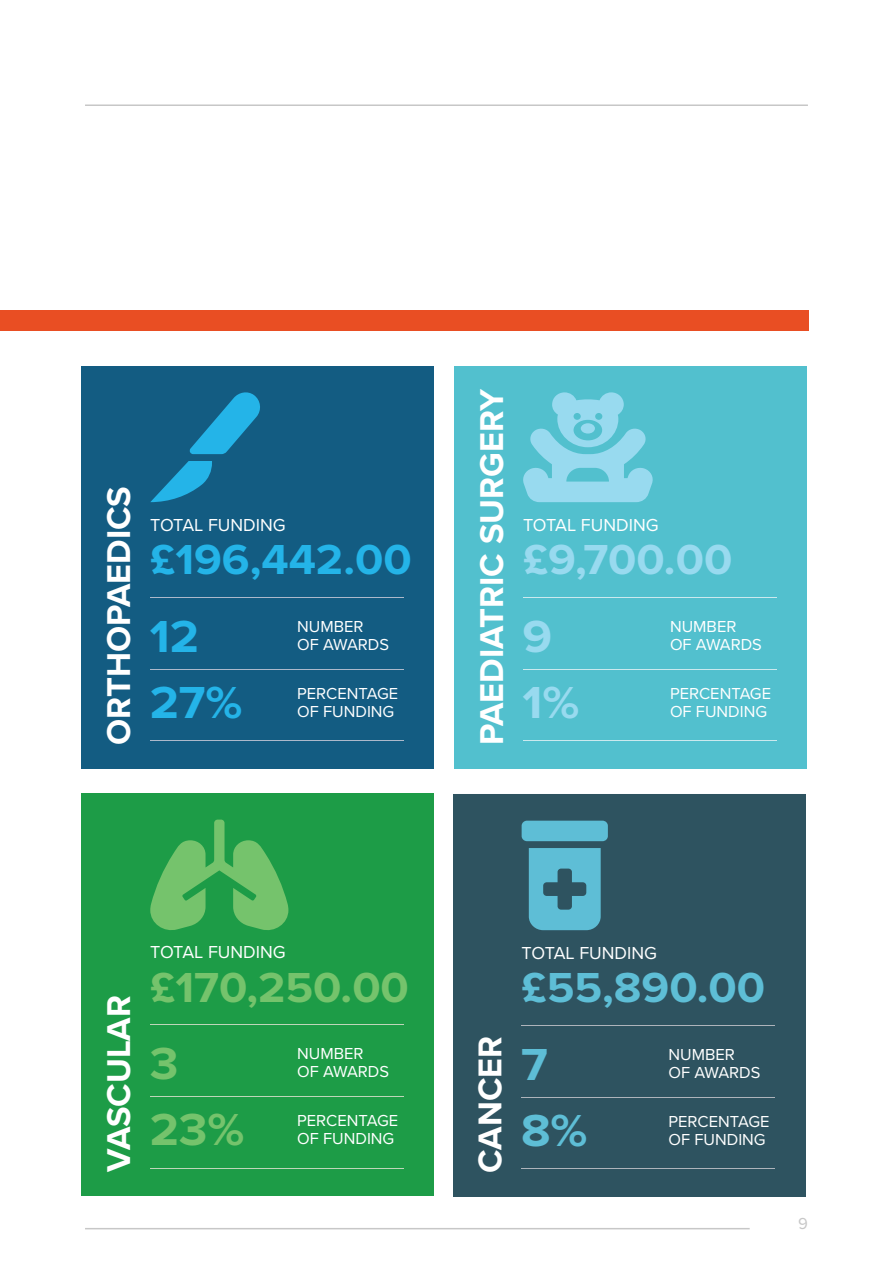
<style>
.page{position:relative;width:893px;height:1263px;background:#fff}
.page>*{position:absolute;margin:0;border:0;box-sizing:border-box;transform-origin:0 0}
.t1{font:700 46.5px "Proxima Nova";color:#24b4e8;scale:1.05 1}
.t2{font:700 46.5px "Proxima Nova";color:#75c36c;scale:1.05 1}
.t3{font:700 46.5px "Proxima Nova";color:#5ebed6;scale:1.05 1}
.t4{font:700 46.5px "Proxima Nova";color:#98daef;scale:1.05 1}
.t5{font:700 43.5px "Proxima Nova";color:#24b4e8;scale:1.05 1}
.t6{font:700 43.5px "Proxima Nova";color:#75c36c;scale:1.05 1}
.t7{font:700 43.5px "Proxima Nova";color:#5ebed6;scale:1.05 1}
.t8{font:700 43.5px "Proxima Nova";color:#98daef;scale:1.05 1}
.t9{font:700 34.2px "Proxima Nova";color:#fff}
.t10{font:18px "Proxima Nova";color:#fff}
.t11{font:16.5px/18px "Proxima Nova";color:#fff}
.t12{font:16.5px "Proxima Nova";color:#c7c7c7}
</style>
<div class="page">
<hr style="left:85px;top:104px;width:723px;height:2px;background:#c7c7c7">
<hr style="left:85px;top:1228px;width:665px;height:1px;background:#c7c7c7">
<div style="left:0;top:310px;width:809px;height:21px;background:#e94e23"></div>
<div style="left:82px;top:366px;width:352px;height:403px;background:#135c82"></div>
<hr style="left:150px;top:597px;width:254px;height:1px;background:#adb9cb">
<hr style="left:150px;top:669px;width:254px;height:1px;background:#adb9cb">
<hr style="left:150px;top:740px;width:254px;height:1px;background:#adb9cb">
<div style="left:453px;top:794px;width:352px;height:403px;background:#2e5360"></div>
<hr style="left:522px;top:1025px;width:253px;height:1px;background:#aeb4bb">
<hr style="left:522px;top:1097px;width:253px;height:1px;background:#aeb4bb">
<hr style="left:522px;top:1168px;width:253px;height:1px;background:#aeb4bb">
<svg style="left:522px;top:821px;width:86px;height:109px"></svg>
<svg style="left:150px;top:392px;width:110px;height:110px"></svg>
<div style="left:82px;top:793px;width:352px;height:403px;background:#1d9c47"></div>
<hr style="left:150px;top:1024px;width:254px;height:1px;background:#bed6b9">
<hr style="left:150px;top:1096px;width:254px;height:1px;background:#bed6b9">
<hr style="left:150px;top:1168px;width:254px;height:1px;background:#bed6b9">
<div style="left:454px;top:366px;width:353px;height:403px;background:#52c0ce"></div>
<hr style="left:523px;top:597px;width:254px;height:1px;background:#cbe9ee">
<hr style="left:523px;top:669px;width:254px;height:1px;background:#cbe9ee">
<hr style="left:523px;top:740px;width:254px;height:1px;background:#cbe9ee">
<svg style="left:523px;top:392px;width:130px;height:110px"></svg>
<svg style="left:150px;top:819px;width:138px;height:111px"></svg>
<h3 class="t9" style="left:93px;top:745px;width:260px;rotate:-90deg">ORTHOPAEDICS</h3>
<p class="t10" style="left:150px;top:511px;width:137px">TOTAL FUNDING</p>
<h2 class="t5" style="left:150px;top:527px;width:250px">£196,442.00</h2>
<h1 class="t1" style="left:150px;top:601px;width:49px">12</h1>
<p class="t11" style="left:297px;top:617px;width:93px">NUMBER<br>OF AWARDS</p>
<h1 class="t1" style="left:150px;top:668px;width:90px">27%</h1>
<p class="t11" style="left:297px;top:683px;width:103px">PERCENTAGE<br>OF FUNDING</p>
<h3 class="t9" style="left:466px;top:745px;width:358px;rotate:-90deg">PAEDIATRIC SURGERY</h3>
<p class="t10" style="left:523px;top:511px;width:137px">TOTAL FUNDING</p>
<h2 class="t8" style="left:523px;top:527px;width:201px">£9,700.00</h2>
<h1 class="t4" style="left:522px;top:601px;width:30px">9</h1>
<p class="t11" style="left:670px;top:617px;width:93px">NUMBER<br>OF AWARDS</p>
<h1 class="t4" style="left:522px;top:668px;width:56px">1%</h1>
<p class="t11" style="left:670px;top:683px;width:103px">PERCENTAGE<br>OF FUNDING</p>
<h3 class="t9" style="left:93px;top:1172px;width:179px;rotate:-90deg">VASCULAR</h3>
<p class="t10" style="left:150px;top:939px;width:137px">TOTAL FUNDING</p>
<h2 class="t6" style="left:150px;top:955px;width:248px">£170,250.00</h2>
<h1 class="t2" style="left:150px;top:1028px;width:29px">3</h1>
<p class="t11" style="left:297px;top:1044px;width:93px">NUMBER<br>OF AWARDS</p>
<h1 class="t2" style="left:150px;top:1095px;width:92px">23%</h1>
<p class="t11" style="left:297px;top:1110px;width:103px">PERCENTAGE<br>OF FUNDING</p>
<h3 class="t9" style="left:465px;top:1173px;width:139px;rotate:-90deg">CANCER</h3>
<p class="t10" style="left:522px;top:939px;width:137px">TOTAL FUNDING</p>
<h2 class="t7" style="left:522px;top:955px;width:233px">£55,890.00</h2>
<h1 class="t3" style="left:521px;top:1029px;width:27px">7</h1>
<p class="t11" style="left:668px;top:1045px;width:93px">NUMBER<br>OF AWARDS</p>
<h1 class="t3" style="left:521px;top:1096px;width:65px">8%</h1>
<p class="t11" style="left:668px;top:1111px;width:103px">PERCENTAGE<br>OF FUNDING</p>
<p class="t12" style="left:798px;top:1211px;width:11px">9</p>
</div>
